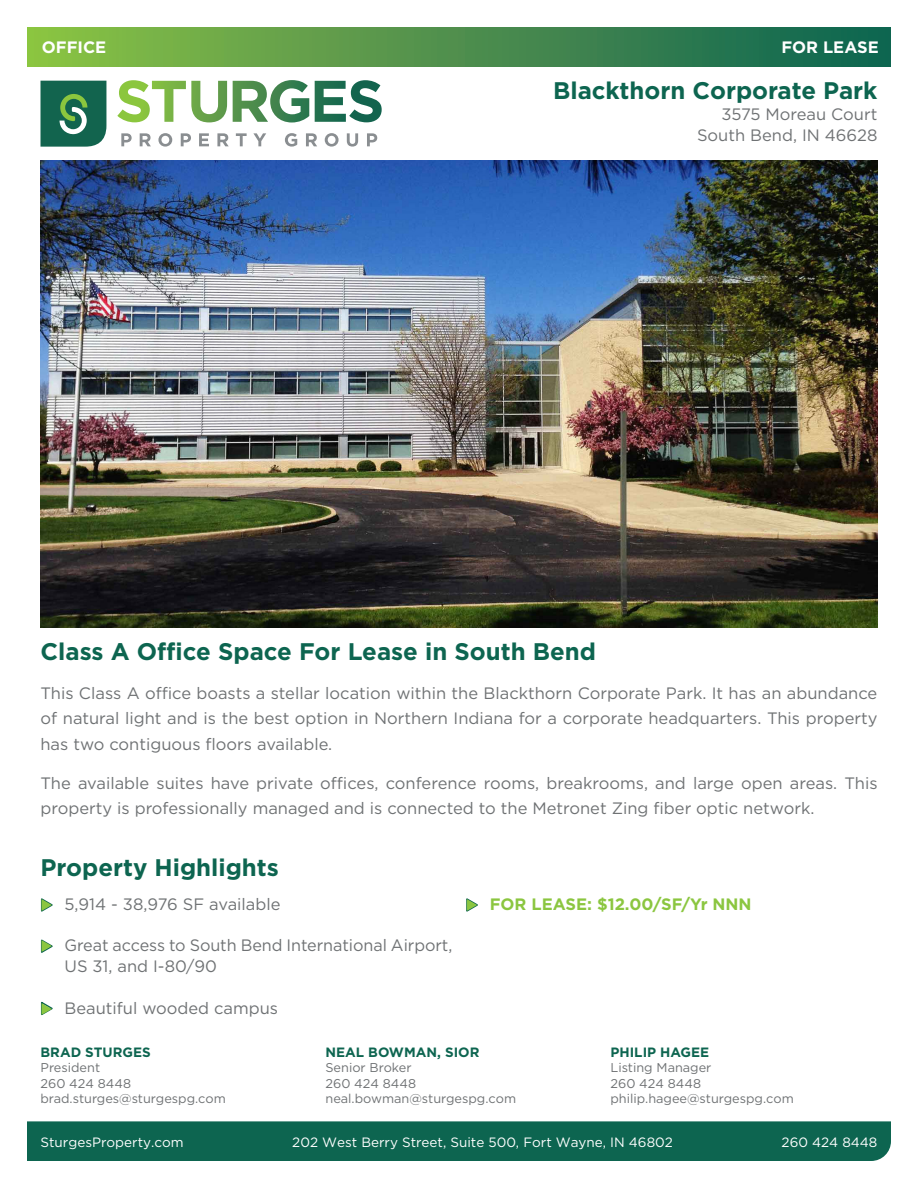
<style>
.page{position:relative;width:918px;height:1188px;background:#fff}
.page>*{position:absolute;margin:0;border:0;box-sizing:border-box;transform-origin:0 0}
.t1{font:700 24px "Gotham";color:#0d6550}
.t2{font:16.5px/25.5px "Gotham";color:#6f7274}
.t3{font:700 16.5px "Gotham";color:#8bc640}
.t4{font:700 16.5px "Gotham";color:#fff}
.t5{font:13.5px "Gotham";color:#fff}
.t6{font:700 13.5px "Gotham";color:#0d6550}
.t7{font:12.75px/15.3px "Gotham";color:#6f7274}
</style>
<div class="page">
<div style="left:27px;top:1121px;width:864px;height:40px;background:#0d6550"></div>
<div style="left:27px;top:27px;width:864px;height:40px;background:linear-gradient(to right,#8dc145,#0d6153)"></div>
<svg style="left:40px;top:81px;width:66px;height:66px;background:#2e775c"></svg>
<svg style="left:121px;top:133px;width:11px;height:13px"></svg>
<svg style="left:140px;top:133px;width:11px;height:13px"></svg>
<svg style="left:158px;top:133px;width:14px;height:14px"></svg>
<svg style="left:181px;top:133px;width:10px;height:13px"></svg>
<svg style="left:199px;top:133px;width:10px;height:13px"></svg>
<svg style="left:217px;top:133px;width:12px;height:13px"></svg>
<svg style="left:236px;top:133px;width:11px;height:13px"></svg>
<svg style="left:253px;top:133px;width:13px;height:13px"></svg>
<svg style="left:285px;top:133px;width:12px;height:14px"></svg>
<svg style="left:306px;top:133px;width:11px;height:13px"></svg>
<svg style="left:325px;top:133px;width:14px;height:14px"></svg>
<svg style="left:347px;top:133px;width:11px;height:14px"></svg>
<svg style="left:367px;top:133px;width:10px;height:13px"></svg>
<svg style="left:117px;top:80px;width:265px;height:43px"></svg>
<img style="left:40px;top:160px;width:838px;height:467px">
<p class="t4" style="left:42px;top:37px;width:66px">OFFICE</p>
<p class="t4" style="left:781px;top:37px;width:99px">FOR LEASE</p>
<h1 class="t1" style="left:553px;top:75px;width:326px">Blackthorn Corporate Park</h1>
<p class="t2" style="left:697px;top:104px;width:182px;line-height:21px;text-align:right">3575 Moreau Court<br>South Bend, IN 46628</p>
<h1 class="t1" style="left:40px;top:636px;width:557px">Class A Office Space For Lease in South Bend</h1>
<p class="t2" style="left:40px;top:680px;width:839px;text-align:justify">This Class A office boasts a stellar location within the Blackthorn Corporate Park. It has an abundance of natural light and is the best option in Northern Indiana for a corporate headquarters. This property has two contiguous floors available.</p>
<p class="t2" style="left:40px;top:770px;width:839px">The available suites have private offices, conference rooms, breakrooms, and large open areas. This property is professionally managed and is connected to the Metronet Zing fiber optic network.</p>
<h1 class="t1" style="left:40px;top:851px;width:240px">Property Highlights</h1>
<p class="t2" style="left:64px;top:891px;width:218px">5,914 - 38,976 SF available</p>
<p class="t2" style="left:64px;top:935px;width:389px;line-height:21px">Great access to South Bend International Airport,<br>US 31, and I-80/90</p>
<p class="t2" style="left:64px;top:995px;width:215px">Beautiful wooded campus</p>
<p class="t3" style="left:490px;top:893px;width:263px">FOR LEASE: $12.00/SF/Yr NNN</p>
<p class="t6" style="left:40px;top:1043px;width:112px">BRAD STURGES</p>
<p class="t7" style="left:40px;top:1060px;width:187px">President<br>260 424 8448 brad.sturges@sturgespg.com</p>
<p class="t6" style="left:326px;top:1043px;width:155px">NEAL BOWMAN, SIOR</p>
<p class="t7" style="left:326px;top:1060px;width:192px">Senior Broker<br>260 424 8448 neal.bowman@sturgespg.com</p>
<p class="t6" style="left:610px;top:1043px;width:100px">PHILIP HAGEE</p>
<p class="t7" style="left:610px;top:1060px;width:185px">Listing Manager<br>260 424 8448 philip.hagee@sturgespg.com</p>
<p class="t5" style="left:40px;top:1133px;width:145px">SturgesProperty.com</p>
<p class="t5" style="left:292px;top:1133px;width:382px">202 West Berry Street, Suite 500, Fort Wayne, IN 46802</p>
<p class="t5" style="left:782px;top:1133px;width:97px">260 424 8448</p>
</div>
